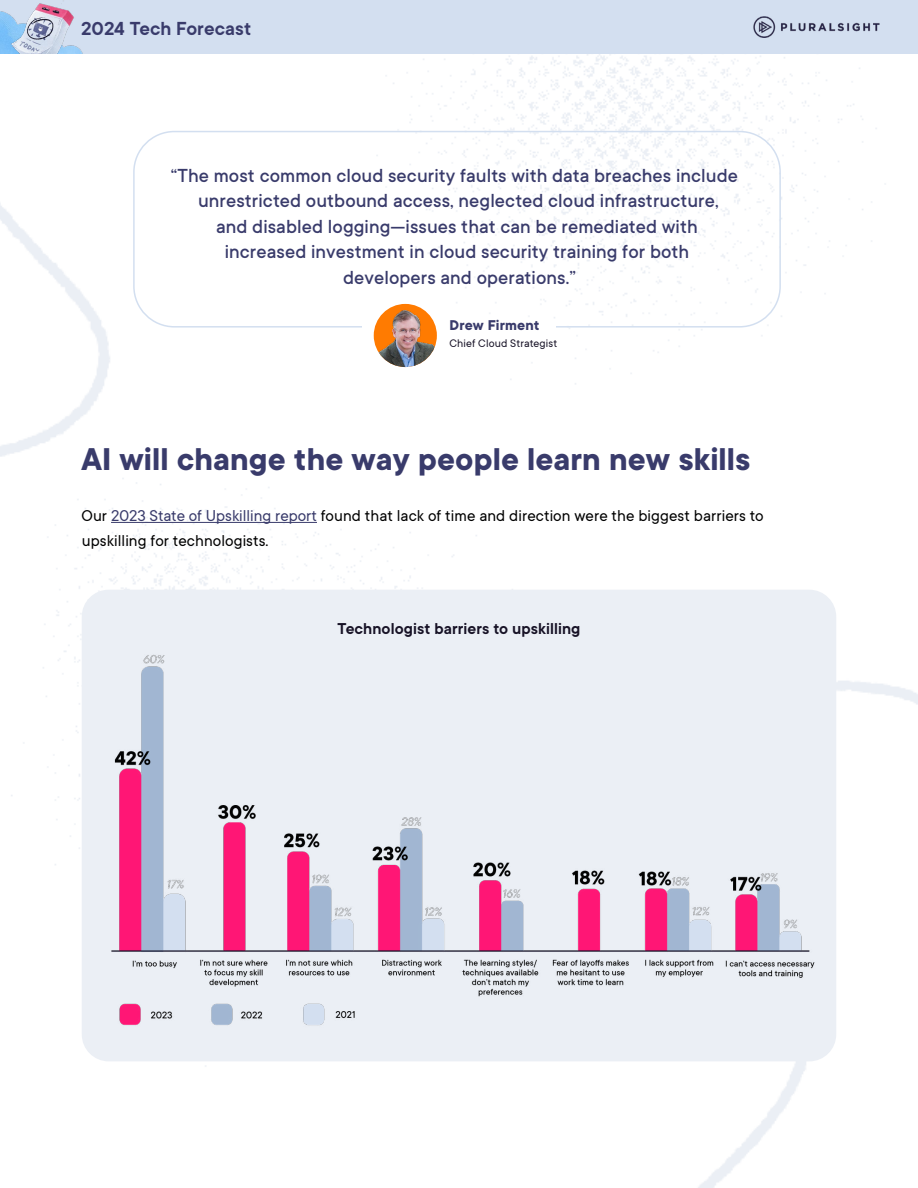
<style>
.page{position:relative;width:918px;height:1188px;background:#fff}
.page>*{position:absolute;margin:0;border:0;box-sizing:border-box;transform-origin:0 0}
.t1{font:700 30px "PSTT Commons";letter-spacing:.005em;color:#393b6b}
.t2{font:500 18px/25.5px "PSTT Commons";letter-spacing:.005em;color:#393b6b;text-align:center}
.t3{font:600 18px "PSTT Commons";letter-spacing:.005em;color:#393b6b}
.t4{font:15px/25.5px "PSTT Commons";letter-spacing:.005em;color:#000}
.t5{font:600 15px "PSTT Commons";letter-spacing:.005em;color:#171226}
.t6{font:700 13.5px "PSTT Commons";letter-spacing:.01em;color:#393b6b}
.t7{font:10.5px "PSTT Commons";letter-spacing:.01em;color:#171226}
.s1{color:#393b6b}
</style>
<div class="page">
<div style="left:0;top:0;width:918px;height:54px;background:#d3dff0"></div>
<img style="left:0;top:11px;width:83px;height:43px">
<img style="left:753px;top:16px;width:127px;height:22px">
<img style="left:7px;top:0;width:71px;height:54px">
<img style="left:0;top:54px;width:918px;height:1134px">
<hr style="left:111px;top:522px;width:206px;height:1px;background:#393b6b">
<div style="left:82px;top:590px;width:754px;height:471px;background:#ebeff5;border-radius:27px"></div>
<img style="left:57px;top:650px;width:812px;height:382px">
<div style="left:133px;top:131px;width:648px;height:197px;border:2px solid #d3dff0;border-radius:41px"></div>
<div style="left:363px;top:317px;width:92px;height:21px;background:#fff"></div>
<div style="left:450px;top:320px;width:106px;height:21px;background:#fff"></div>
<img style="left:374px;top:304px;width:63px;height:63px;border-radius:32px">
<p class="t3" style="left:81px;top:15px;width:172px">2024 Tech Forecast</p>
<p class="t2" style="left:171px;top:162px;width:569px">“The most common cloud security faults with data breaches include unrestricted outbound access, neglected cloud infrastructure,<br>and disabled logging—issues that can be remediated with increased investment in cloud security training for both<br>developers and operations.”</p>
<p class="t6" style="left:450px;top:315px;width:91px">Drew Firment</p>
<p class="t7" style="left:450px;top:336px;width:109px">Chief Cloud Strategist</p>
<h1 class="t1" style="left:81px;top:436px;width:671px">AI will change the way people learn new skills</h1>
<p class="t4" style="left:82px;top:502px;width:684px">Our <span class="s1">2023 State of Upskilling report</span> found that lack of time and direction were the biggest barriers to upskilling for technologists.</p>
<p class="t5" style="left:338px;top:617px;width:244px">Technologist barriers to upskilling</p>
</div>
